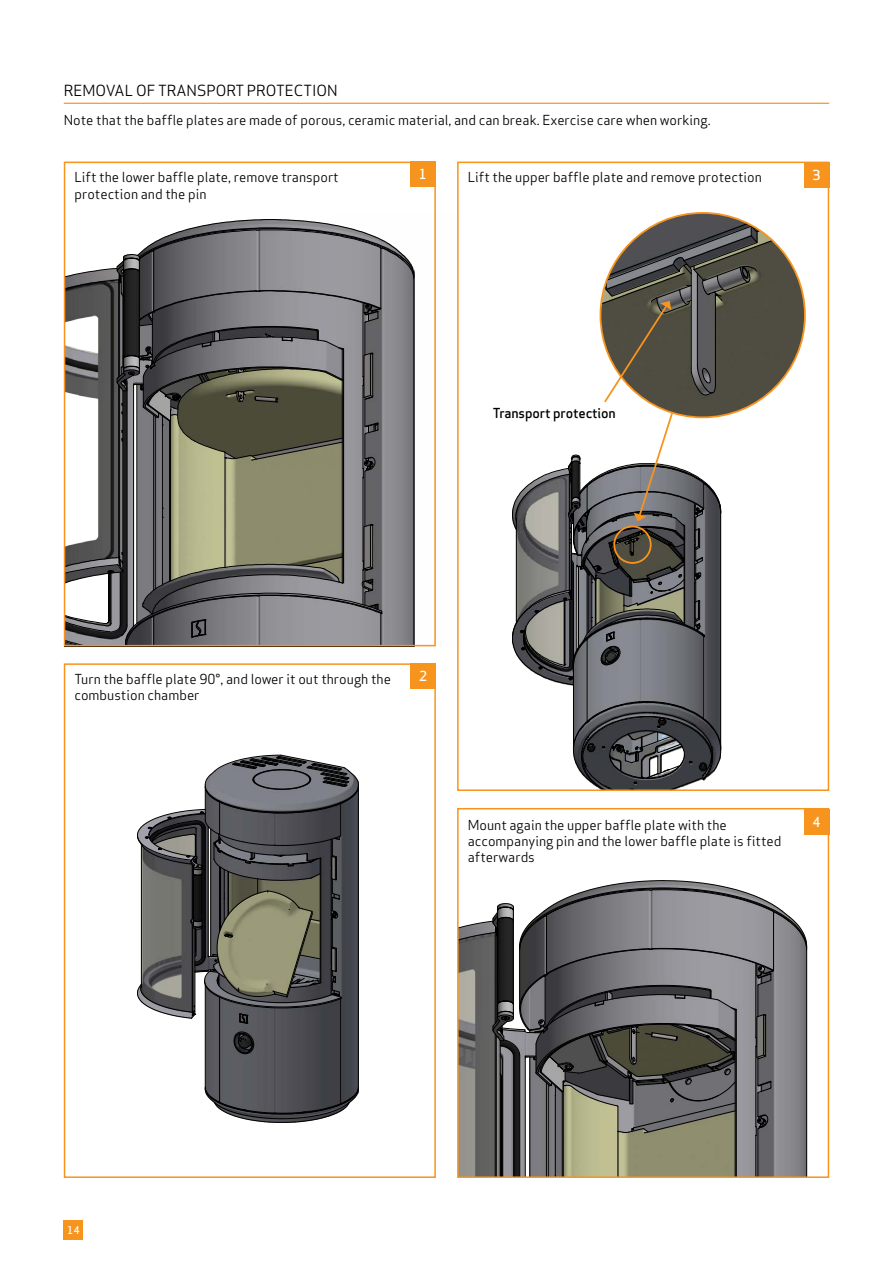
<style>
.page{position:relative;width:893px;height:1263px;background:#fff}
.page>*{position:absolute;margin:0;border:0;box-sizing:border-box;transform-origin:0 0}
.t1{font:15px "Apex Sans";color:#000}
.t2{font:13.5px/16.2px "Apex Sans";color:#000}
.t3{font:500 13.5px "Apex Sans";letter-spacing:-.01em;color:#000}
.t4{font:500 13.5px "Apex Sans";color:#fff}
.t5{font:500 10.5px "Apex Sans";color:#fff}
</style>
<div class="page">
<div style="left:64px;top:1220px;width:19px;height:20px;background:#f7941d"></div>
<svg style="left:567px;top:685px;width:155px;height:103px;background:#5f6064"></svg>
<svg style="left:460px;top:844px;width:370px;height:333px"></svg>
<svg style="left:67px;top:219px;width:348px;height:424px;background:#7e7e7a"></svg>
<div style="left:457px;top:162px;width:372px;height:629px;border:2px solid #f7941d"></div>
<div style="left:804px;top:163px;width:25px;height:25px;background:#f7941d"></div>
<div style="left:410px;top:663px;width:26px;height:26px;background:#f7941d"></div>
<div style="left:64px;top:663px;width:372px;height:515px;border:2px solid #f7941d"></div>
<div style="left:64px;top:162px;width:372px;height:484px;border:2px solid #f7941d"></div>
<div style="left:410px;top:162px;width:26px;height:25px;background:#f7941d"></div>
<svg style="left:512px;top:213px;width:293px;height:472px"></svg>
<svg style="left:137px;top:754px;width:222px;height:369px"></svg>
<div style="left:804px;top:809px;width:25px;height:25px;background:#f7941d"></div>
<div style="left:457px;top:808px;width:372px;height:370px;border:2px solid #f7941d"></div>
<hr style="left:64px;top:103px;width:765px;height:1px;background:#f7941d">
<p class="t1" style="left:64px;top:79px;width:275px">REMOVAL OF TRANSPORT PROTECTION</p>
<p class="t2" style="left:64px;top:111px;width:648px">Note that the baffle plates are made of porous, ceramic material, and can break. Exercise care when working.</p>
<p class="t2" style="left:74px;top:168px;width:266px">Lift the lower baffle plate, remove transport protection and the pin</p>
<p class="t4" style="left:419px;top:163px;width:10px">1</p>
<p class="t2" style="left:468px;top:168px;width:296px">Lift the upper baffle plate and remove protection</p>
<p class="t4" style="left:812px;top:164px;width:10px">3</p>
<p class="t3" style="left:493px;top:401px;width:125px">Transport protection</p>
<p class="t2" style="left:74px;top:670px;width:318px">Turn the baffle plate 90°, and lower it out through the combustion chamber</p>
<p class="t4" style="left:419px;top:664px;width:10px">2</p>
<p class="t2" style="left:468px;top:815px;width:315px">Mount again the upper baffle plate with the accompanying pin and the lower baffle plate is fitted afterwards</p>
<p class="t4" style="left:812px;top:810px;width:10px">4</p>
<p class="t5" style="left:67px;top:1221px;width:14px">14</p>
</div>
